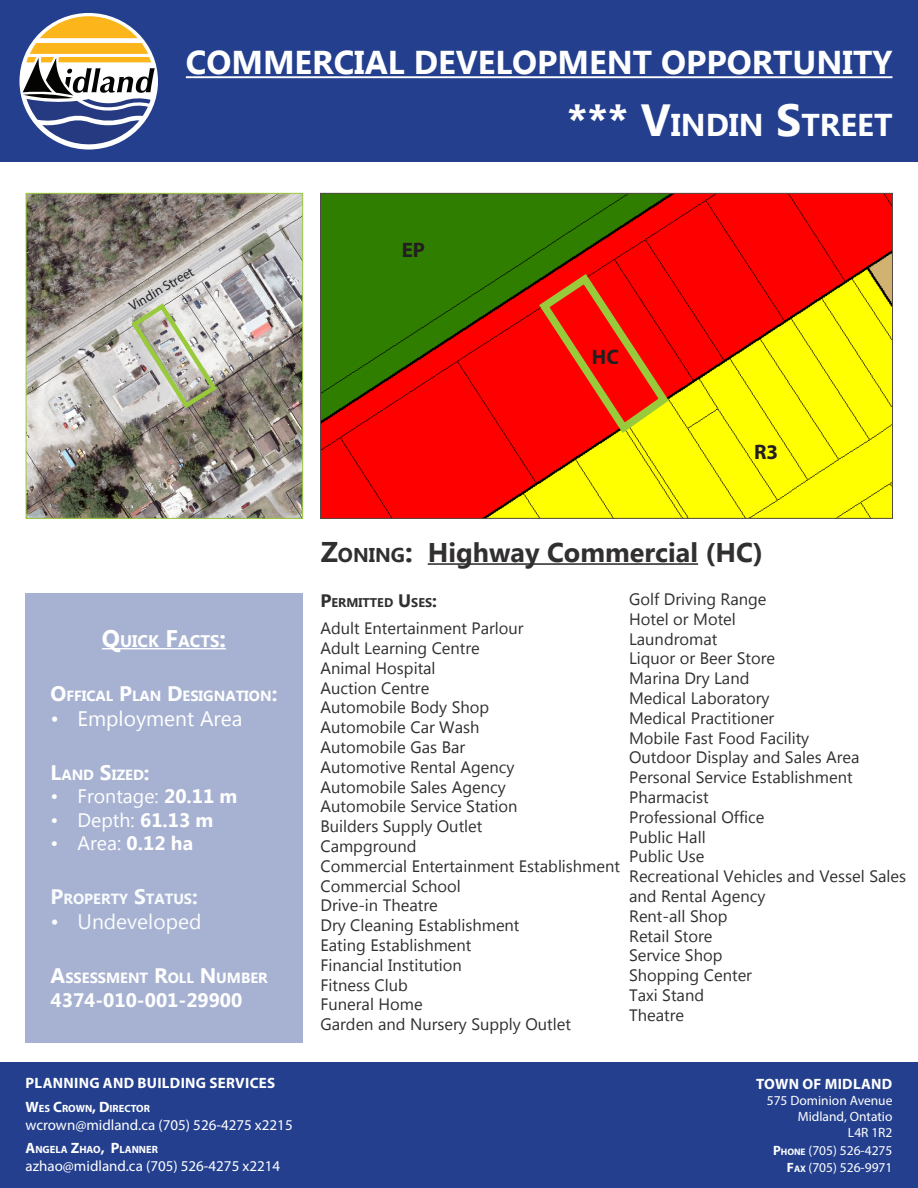
<style>
.page{position:relative;width:918px;height:1188px;background:#fff}
.page>*{position:absolute;margin:0;border:0;box-sizing:border-box;transform-origin:0 0}
.t1{font:700 33px "Myanmar Text";color:#fff}
.t2{font:700 31.5px "Myanmar Text";color:#fff}
.t3{font:700 27px "Myanmar Text";color:#312f30}
.t4{font:21px "Myanmar Text";color:#fff}
.t5{font:21px "Myanmar Text";color:#f9fcfe}
.t6{font:700 21px "Myriad Pro";color:#231f20}
.t7{font:19.5px "Myanmar Text";color:#fff}
.t8{font:700 19.5px "Myanmar Text";color:#fff}
.t9{font:700 16.8px "Myanmar Text";color:#fff}
.t10{font:16.5px/19.8px "Myanmar Text";color:#312f30}
.t11{font:15px "Myriad Pro";color:#fff}
.t12{font:700 15px "Myriad Pro";letter-spacing:.02em;color:#fff}
.t13{font:700 14.7px "Myanmar Text";color:#fff}
.t14{font:700 14.7px "Myanmar Text";color:#f9fcfe}
.t15{font:13.5px "Myriad Pro";color:#fff}
.t16{font:13.5px "Myriad Pro";color:#231f20}
.t17{font:700 12.6px "Myanmar Text";color:#312f30}
.t18{font:700 10.5px "Myriad Pro";color:#fff}
.s1{font-size:45px}
.s2{font-size:24px}
.s3{font-size:21px}
.s4{font-weight:700}
.s5{font-size:15px}
.s6{font-size:28.5px}
.s7{font-size:19.95px}
.s8{font-size:18px}
.s9{font-weight:700;font-size:9.45px}
</style>
<div class="page">
<img style="left:322px;top:195px;width:569px;height:322px">
<div style="left:0;top:0;width:918px;height:162px;background:#233f8e"></div>
<div style="left:26px;top:594px;width:277px;height:449px;background:#a7b2d2"></div>
<hr style="left:428px;top:563px;width:270px;height:2px;background:#312f30">
<div style="left:0;top:1063px;width:918px;height:125px;background:#233f8e"></div>
<hr style="left:102px;top:648px;width:124px;height:1px;background:#fff">
<hr style="left:186px;top:76px;width:707px;height:2px;background:#fff">
<img style="left:28px;top:195px;width:273px;height:322px">
<div style="left:26px;top:193px;width:277px;height:326px;border:1px solid #99ca3b"></div>
<div style="left:20px;top:13px;width:138px;height:137px;background:#fff;border-radius:50%"></div>
<svg style="left:23px;top:16px;width:132px;height:129px"></svg>
<img style="left:128px;top:300px;width:92px;height:112px">
<svg style="left:534px;top:269px;width:140px;height:169px;background:#ee2507"></svg>
<p class="t1" style="left:186px;top:44px;width:708px">COMMERCIAL DEVELOPMENT OPPORTUNITY</p>
<p class="t2" style="left:567px;top:106px;width:327px"><span class="s1">*** V</span>INDIN <span class="s1">S</span>TREET</p>
<p class="t16" style="left:126px;top:300px;width:74px;rotate:-30deg">Vindin Street</p>
<p class="t6" style="left:402px;top:236px;width:25px">EP</p>
<p class="t6" style="left:592px;top:343px;width:28px">HC</p>
<p class="t6" style="left:754px;top:438px;width:26px">R3</p>
<p class="t9" style="left:102px;top:631px;width:126px"><span class="s2">Q</span>UICK <span class="s2">F</span>ACTS<span class="s2">:</span></p>
<p class="t13" style="left:51px;top:687px;width:228px"><span class="s3">O</span>FFICAL <span class="s3">P</span>LAN <span class="s3">D</span> ESIGNATION<span class="s3">:</span></p>
<p class="t4" style="left:51px;top:706px;width:193px">• Employment Area</p>
<p class="t13" style="left:51px;top:766px;width:101px"><span class="s3">L</span>AND <span class="s3">S</span>IZED<span class="s3">:</span></p>
<p class="t7" style="left:51px;top:785px;width:188px">• Frontage: <span class="s4">20.11 m</span></p>
<p class="t7" style="left:51px;top:808px;width:164px">• Depth: <span class="s4">61.13 m</span></p>
<p class="t7" style="left:51px;top:832px;width:144px">• Area: <span class="s4">0.12 ha</span></p>
<p class="t14" style="left:51px;top:890px;width:149px"><span class="s3">P</span>ROPERTY <span class="s3">S</span>TATUS<span class="s3">:</span></p>
<p class="t5" style="left:51px;top:910px;width:152px">• Undeveloped</p>
<p class="t13" style="left:51px;top:970px;width:219px"><span class="s3">A</span>SSESSMENT <span class="s3">R</span>OLL <span class="s3">N</span> UMBER</p>
<p class="t8" style="left:51px;top:988px;width:193px">4374-010-001-29900</p>
<p class="t12" style="left:26px;top:1073px;width:251px">PLANNING AND BUILDING SERVICES</p>
<p class="t18" style="left:26px;top:1101px;width:126px"><span class="s5">W</span>ES <span class="s5">C</span>ROWN<span class="s5">, D</span>IRECTOR</p>
<p class="t11" style="left:26px;top:1115px;width:269px">wcrown@midland.ca (705) 526-4275 x2215</p>
<p class="t18" style="left:26px;top:1143px;width:134px"><span class="s5">A</span>NGELA <span class="s5">Z</span>HAO<span class="s5">, P</span>LANNER</p>
<p class="t11" style="left:26px;top:1157px;width:256px">azhao@midland.ca (705) 526-4275 x2214</p>
<p class="t3" style="left:321px;top:537px;width:444px"><span class="s6">Z</span><span class="s7">ONING</span><span class="s6">:</span> Highway Commercial (HC)</p>
<p class="t17" style="left:321px;top:595px;width:118px"><span class="s8">P</span>ERMITTED <span class="s8">U</span>SES<span class="s8">:</span></p>
<p class="t10" style="left:321px;top:619px;width:205px">Adult Entertainment Parlour</p>
<p class="t10" style="left:321px;top:638px;width:161px">Adult Learning Centre</p>
<p class="t10" style="left:321px;top:658px;width:117px">Animal Hospital</p>
<p class="t10" style="left:321px;top:678px;width:110px">Auction Centre</p>
<p class="t10" style="left:321px;top:698px;width:170px">Automobile Body Shop</p>
<p class="t10" style="left:321px;top:718px;width:160px">Automobile Car Wash</p>
<p class="t10" style="left:321px;top:737px;width:146px">Automobile Gas Bar</p>
<p class="t10" style="left:321px;top:757px;width:196px">Automotive Rental Agency</p>
<p class="t10" style="left:321px;top:777px;width:187px">Automobile Sales Agency</p>
<p class="t10" style="left:321px;top:797px;width:199px">Automobile Service Station</p>
<p class="t10" style="left:321px;top:817px;width:163px">Builders Supply Outlet</p>
<p class="t10" style="left:321px;top:836px;width:98px">Campground</p>
<p class="t10" style="left:321px;top:856px;width:301px">Commercial Entertainment Establishment</p>
<p class="t10" style="left:321px;top:876px;width:142px">Commercial School</p>
<p class="t10" style="left:321px;top:896px;width:119px">Drive-in Theatre</p>
<p class="t10" style="left:321px;top:916px;width:201px">Dry Cleaning Establishment</p>
<p class="t10" style="left:321px;top:935px;width:153px">Eating Establishment</p>
<p class="t10" style="left:321px;top:955px;width:143px">Financial Institution</p>
<p class="t10" style="left:321px;top:975px;width:89px">Fitness Club</p>
<p class="t10" style="left:321px;top:995px;width:104px">Funeral Home</p>
<p class="t10" style="left:321px;top:1015px;width:252px">Garden and Nursery Supply Outlet</p>
<p class="t10" style="left:629px;top:589px;width:139px">Golf Driving Range</p>
<p class="t10" style="left:629px;top:609px;width:108px">Hotel or Motel</p>
<p class="t10" style="left:629px;top:629px;width:90px">Laundromat</p>
<p class="t10" style="left:629px;top:649px;width:148px">Liquor or Beer Store</p>
<p class="t10" style="left:629px;top:669px;width:122px">Marina Dry Land</p>
<p class="t10" style="left:629px;top:688px;width:142px">Medical Laboratory</p>
<p class="t10" style="left:629px;top:708px;width:147px">Medical Practitioner</p>
<p class="t10" style="left:629px;top:728px;width:182px">Mobile Fast Food Facility</p>
<p class="t10" style="left:629px;top:748px;width:232px">Outdoor Display and Sales Area</p>
<p class="t10" style="left:629px;top:768px;width:225px">Personal Service Establishment</p>
<p class="t10" style="left:629px;top:787px;width:81px">Pharmacist</p>
<p class="t10" style="left:629px;top:807px;width:137px">Professional Office</p>
<p class="t10" style="left:629px;top:827px;width:78px">Public Hall</p>
<p class="t10" style="left:629px;top:847px;width:77px">Public Use</p>
<p class="t10" style="left:629px;top:867px;width:278px">Recreational Vehicles and Vessel Sales and Rental Agency</p>
<p class="t10" style="left:629px;top:906px;width:100px">Rent-all Shop</p>
<p class="t10" style="left:629px;top:926px;width:85px">Retail Store</p>
<p class="t10" style="left:629px;top:946px;width:95px">Service Shop</p>
<p class="t10" style="left:629px;top:966px;width:124px">Shopping Center</p>
<p class="t10" style="left:629px;top:985px;width:76px">Taxi Stand</p>
<p class="t10" style="left:629px;top:1005px;width:56px">Theatre</p>
<p class="t12" style="left:756px;top:1074px;width:138px">TOWN OF MIDLAND</p>
<p class="t15" style="left:767px;top:1092px;width:127px">575 Dominion Avenue</p>
<p class="t15" style="left:798px;top:1108px;width:96px">Midland, Ontatio</p>
<p class="t15" style="left:848px;top:1125px;width:46px">L4R 1R2</p>
<p class="t15" style="left:773px;top:1143px;width:121px"><span class="s4">P</span><span class="s9">HONE</span> (705) 526-4275</p>
<p class="t15" style="left:787px;top:1159px;width:107px"><span class="s4">F</span><span class="s9">AX</span> (705) 526-9971</p>
</div>
